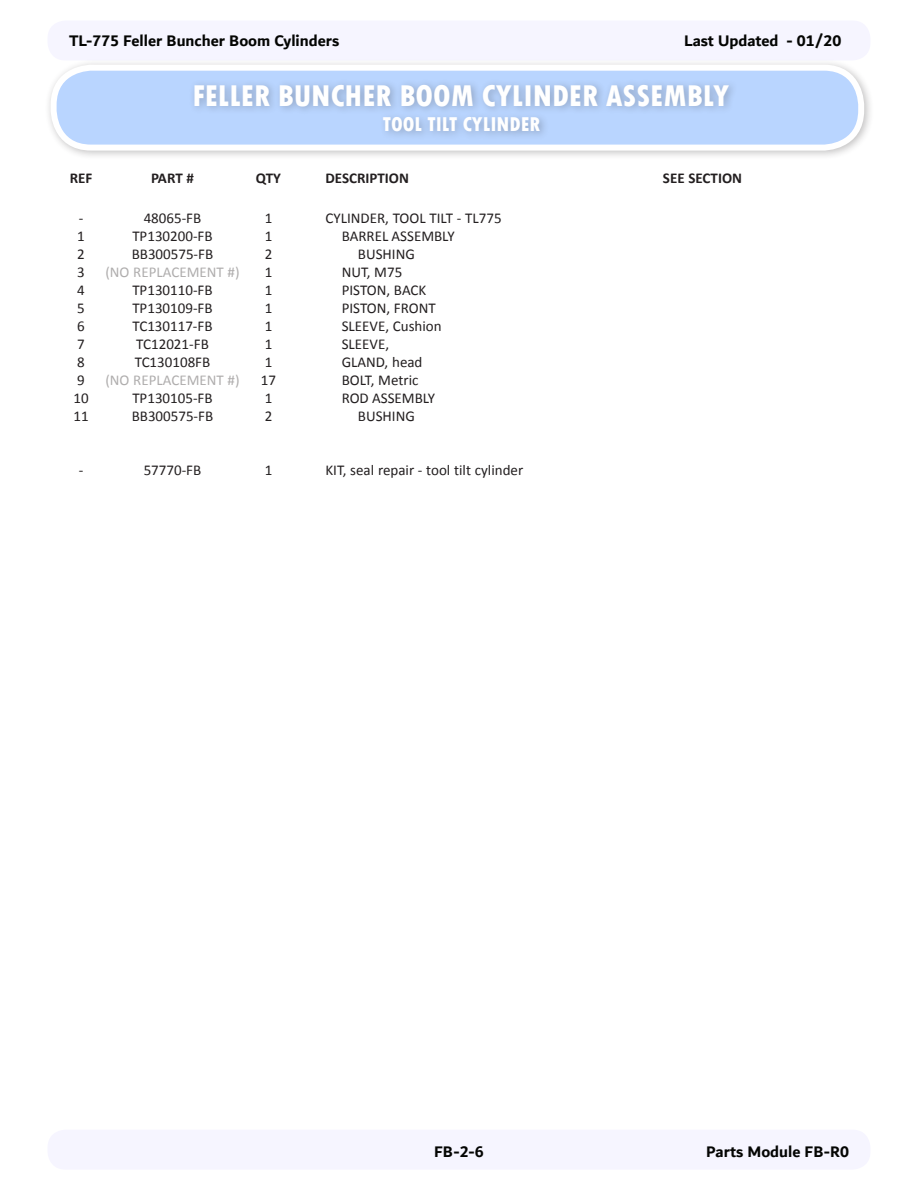
<style>
.page{position:relative;width:918px;height:1188px;background:#fff}
.page>*{position:absolute;margin:0;border:0;box-sizing:border-box;transform-origin:0 0}
.Main_Heading{font:800 condensed 31.5px "Tw Cen";color:#fff}
.Main_Heading_Sub{font:800 condensed 21px "Tw Cen";color:#fff}
.t1{font:700 16.5px "Dubai";color:#040503}
.t2{font:15px "Calibri";color:#231f20}
.Heading_-_Column{font:700 15px "Calibri";color:#231f20}
.t3{font:15px "Calibri";color:#afadad}
</style>
<div class="page">
<div style="left:48px;top:21px;width:822px;height:39px;background:#f6f5ff;border-radius:18px"></div>
<div style="left:48px;top:1130px;width:822px;height:40px;background:#f6f5ff;border-radius:18px"></div>
<div style="left:45px;top:59px;width:829px;height:102px;background:#231f20;opacity:.28"></div>
<div style="left:54px;top:68px;width:807px;height:80px;background:#b9d5ff;border-radius:38px"></div>
<div style="left:51px;top:65px;width:813px;height:86px;border:6px solid #fff;border-radius:38px"></div>
<div style="left:188px;top:79px;width:551px;height:62px;background:#231f20;opacity:.28"></div>
<p class="t1" style="left:69px;top:31px;width:272px">TL-775 Feller Buncher Boom Cylinders</p>
<p class="t1" style="left:684px;top:31px;width:159px">Last Updated - 01/20</p>
<p class="Main_Heading" style="left:192px;top:77px;width:538px">FELLER BUNCHER BOOM CYLINDER ASSEMBLY</p>
<p class="Main_Heading_Sub" style="left:383px;top:112px;width:159px">TOOL TILT CYLINDER</p>
<p class="Heading_-_Column" style="left:70px;top:167px;width:24px">REF</p>
<p class="Heading_-_Column" style="left:151px;top:167px;width:44px">PART #</p>
<p class="Heading_-_Column" style="left:256px;top:167px;width:27px">QTY</p>
<p class="Heading_-_Column" style="left:326px;top:167px;width:85px">DESCRIPTION</p>
<p class="Heading_-_Column" style="left:663px;top:167px;width:81px">SEE SECTION</p>
<p class="t2" style="left:79px;top:207px;width:6px">-</p>
<p class="t2" style="left:144px;top:207px;width:59px">48065-FB</p>
<p class="t2" style="left:265px;top:207px;width:9px">1</p>
<p class="t2" style="left:326px;top:207px;width:178px">CYLINDER, TOOL TILT - TL775</p>
<p class="t2" style="left:77px;top:225px;width:9px">1</p>
<p class="t2" style="left:132px;top:225px;width:82px">TP130200-FB</p>
<p class="t2" style="left:265px;top:225px;width:9px">1</p>
<p class="t2" style="left:342px;top:225px;width:115px">BARREL ASSEMBLY</p>
<p class="t2" style="left:77px;top:243px;width:9px">2</p>
<p class="t2" style="left:132px;top:243px;width:83px">BB300575-FB</p>
<p class="t2" style="left:265px;top:243px;width:9px">2</p>
<p class="t2" style="left:358px;top:243px;width:58px">BUSHING</p>
<p class="t2" style="left:77px;top:261px;width:9px">3</p>
<p class="t3" style="left:105px;top:261px;width:136px">(NO REPLACEMENT #)</p>
<p class="t2" style="left:265px;top:261px;width:9px">1</p>
<p class="t2" style="left:342px;top:261px;width:62px">NUT, M75</p>
<p class="t2" style="left:77px;top:279px;width:9px">4</p>
<p class="t2" style="left:132px;top:279px;width:82px">TP130110-FB</p>
<p class="t2" style="left:265px;top:279px;width:9px">1</p>
<p class="t2" style="left:342px;top:279px;width:86px">PISTON, BACK</p>
<p class="t2" style="left:77px;top:297px;width:9px">5</p>
<p class="t2" style="left:132px;top:297px;width:82px">TP130109-FB</p>
<p class="t2" style="left:265px;top:297px;width:9px">1</p>
<p class="t2" style="left:342px;top:297px;width:96px">PISTON, FRONT</p>
<p class="t2" style="left:77px;top:315px;width:9px">6</p>
<p class="t2" style="left:132px;top:315px;width:82px">TC130117-FB</p>
<p class="t2" style="left:265px;top:315px;width:9px">1</p>
<p class="t2" style="left:342px;top:315px;width:101px">SLEEVE, Cushion</p>
<p class="t2" style="left:77px;top:333px;width:9px">7</p>
<p class="t2" style="left:136px;top:333px;width:74px">TC12021-FB</p>
<p class="t2" style="left:265px;top:333px;width:9px">1</p>
<p class="t2" style="left:342px;top:333px;width:49px">SLEEVE,</p>
<p class="t2" style="left:77px;top:351px;width:9px">8</p>
<p class="t2" style="left:135px;top:351px;width:77px">TC130108FB</p>
<p class="t2" style="left:265px;top:351px;width:9px">1</p>
<p class="t2" style="left:342px;top:351px;width:82px">GLAND, head</p>
<p class="t2" style="left:77px;top:369px;width:9px">9</p>
<p class="t3" style="left:105px;top:369px;width:136px">(NO REPLACEMENT #)</p>
<p class="t2" style="left:261px;top:369px;width:17px">17</p>
<p class="t2" style="left:342px;top:369px;width:78px">BOLT, Metric</p>
<p class="t2" style="left:73px;top:387px;width:17px">10</p>
<p class="t2" style="left:132px;top:387px;width:82px">TP130105-FB</p>
<p class="t2" style="left:265px;top:387px;width:9px">1</p>
<p class="t2" style="left:342px;top:387px;width:95px">ROD ASSEMBLY</p>
<p class="t2" style="left:73px;top:405px;width:17px">11</p>
<p class="t2" style="left:132px;top:405px;width:83px">BB300575-FB</p>
<p class="t2" style="left:265px;top:405px;width:9px">2</p>
<p class="t2" style="left:358px;top:405px;width:58px">BUSHING</p>
<p class="t2" style="left:79px;top:459px;width:6px">-</p>
<p class="t2" style="left:144px;top:459px;width:59px">57770-FB</p>
<p class="t2" style="left:265px;top:459px;width:9px">1</p>
<p class="t2" style="left:326px;top:459px;width:199px">KIT, seal repair - tool tilt cylinder</p>
<p class="t1" style="left:434px;top:1141px;width:51px">FB-2-6</p>
<p class="t1" style="left:706px;top:1141px;width:144px">Parts Module FB-R0</p>
</div>
